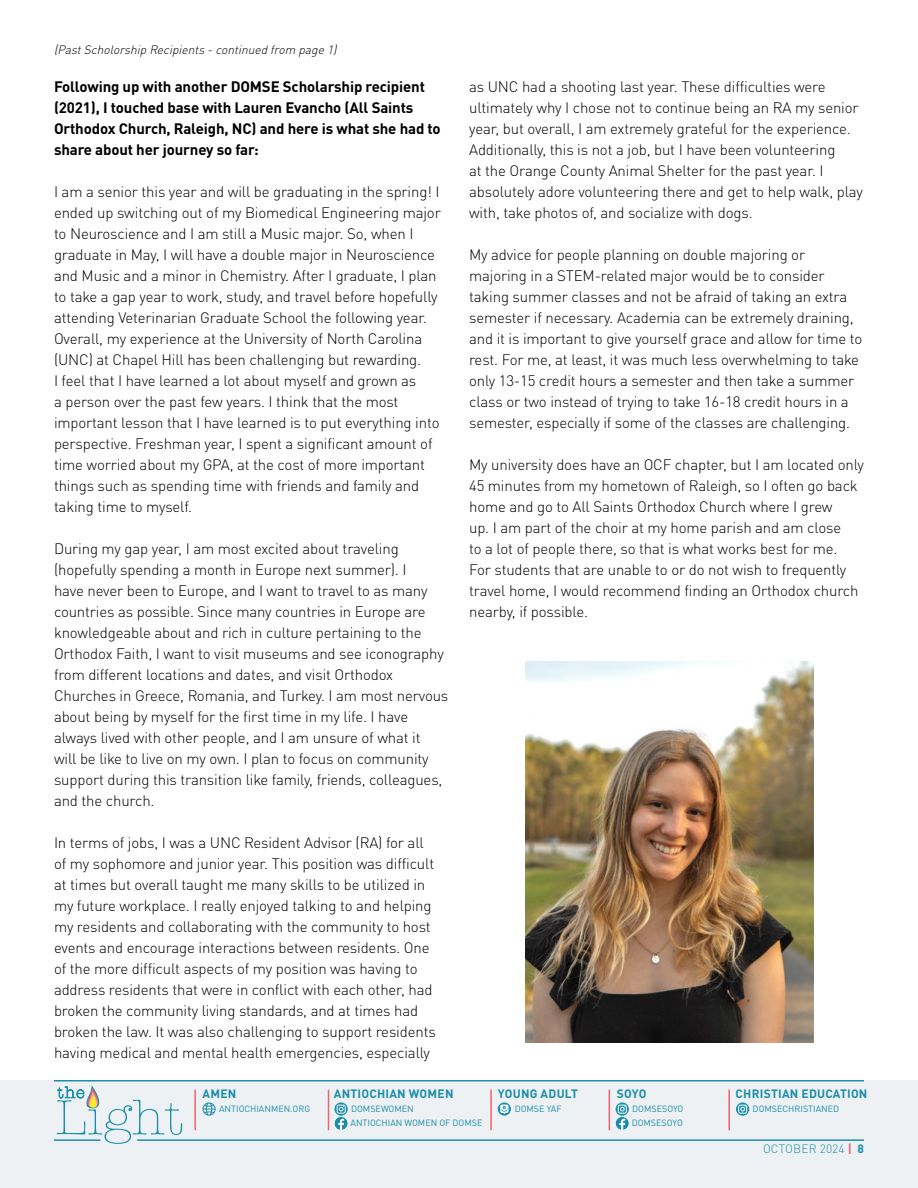
<style>
.page{position:relative;width:918px;height:1188px;background:#fff}
.page>*{position:absolute;margin:0;border:0;box-sizing:border-box;transform-origin:0 0}
.t1{font:300 50.85px "American Typewriter";color:#198ea9}
.t2{font:300 15px/21px "DIN Pro";letter-spacing:-.01em;color:#000}
.t3{font:700 15px/21px "DIN Pro";letter-spacing:-.01em;color:#000}
.t4{font:700 12px "DIN Pro";letter-spacing:.02em;color:#1b8ea9}
.t5{font:italic 300 12px "DIN Pro";color:#000}
.t6{font:300 12px "DIN Pro";color:#1b8ea9}
.t7{font:9px "DIN Pro";color:#1b8ea9}
.s1{font-weight:700;color:#f16369}
.s2{font-weight:700}
</style>
<div class="page">
<div style="left:0;top:1080px;width:918px;height:108px;background:#edf1f4"></div>
<svg style="left:57px;top:1085px;width:43px;height:23px"></svg>
<hr style="left:54px;top:1080px;width:810px;height:2px;background:#1b8ea9">
<hr style="left:137px;top:1139px;width:727px;height:2px;background:#1b8ea9">
<hr style="left:54px;top:1139px;width:46px;height:2px;background:#1b8ea9">
<hr style="left:194px;top:1090px;width:2px;height:40px;background:#f16369">
<hr style="left:328px;top:1090px;width:1px;height:40px;background:#f16369">
<hr style="left:490px;top:1090px;width:2px;height:40px;background:#f16369">
<hr style="left:609px;top:1090px;width:1px;height:40px;background:#f16369">
<hr style="left:728px;top:1090px;width:2px;height:40px;background:#f16369">
<svg style="left:202px;top:1102px;width:14px;height:14px"></svg>
<svg style="left:334px;top:1117px;width:14px;height:13px"></svg>
<svg style="left:616px;top:1117px;width:13px;height:13px"></svg>
<svg style="left:334px;top:1102px;width:14px;height:14px"></svg>
<svg style="left:337px;top:1105px;width:9px;height:25px"></svg>
<svg style="left:616px;top:1102px;width:13px;height:14px"></svg>
<svg style="left:618px;top:1105px;width:9px;height:25px"></svg>
<svg style="left:736px;top:1102px;width:13px;height:14px"></svg>
<svg style="left:738px;top:1105px;width:9px;height:9px"></svg>
<svg style="left:498px;top:1102px;width:13px;height:14px"></svg>
<svg style="left:500px;top:1105px;width:8px;height:9px"></svg>
<img style="left:525px;top:662px;width:288px;height:380px">
<p class="t5" style="left:54px;top:40px;width:288px">(PastScholorshipRecipients-continuedfrom page1)</p>
<p class="t3" style="left:54px;top:74px;width:388px">Following up with another DOMSE Scholarship recipient (2021), I touched base with Lauren Evancho (All Saints Orthodox Church, Raleigh, NC) and here is what she had to share about her journey so far:</p>
<p class="t2" style="left:54px;top:179px;width:388px">I am a senior this year and will be graduating in the spring! I ended up switching out of my Biomedical Engineering major to Neuroscience and I am still a Music major. So, when I graduate in May, I will have a double major in Neuroscience and Music and a minor in Chemistry. After I graduate, I plan to take a gap year to work, study, and travel before hopefully attending Veterinarian Graduate School the following year.<br>Overall, my experience at the University of North Carolina (UNC) at Chapel Hill has been challenging but rewarding.<br>I feel that I have learned a lot about myself and grown as<br>a person over the past few years. I think that the most important lesson that I have learned is to put everything into perspective. Freshman year, I spent a significant amount of time worried about my GPA, at the cost of more important things such as spending time with friends and family and taking time to myself.</p>
<p class="t2" style="left:54px;top:536px;width:396px">During my gap year, I am most excited about traveling (hopefully spending a month in Europe next summer). I<br>have never been to Europe, and I want to travel to as many countries as possible. Since many countries in Europe are knowledgeable about and rich in culture pertaining to the Orthodox Faith, I want to visit museums and see iconography from different locations and dates, and visit Orthodox Churches in Greece, Romania, and Turkey. I am most nervous about being by myself for the first time in my life. I have always lived with other people, and I am unsure of what it<br>will be like to live on my own. I plan to focus on community support during this transition like family, friends, colleagues, and the church.</p>
<p class="t2" style="left:54px;top:830px;width:383px">In terms of jobs, I was a UNC Resident Advisor (RA) for all of my sophomore and junior year. This position was difficult at times but overall taught me many skills to be utilized in my future workplace. I really enjoyed talking to and helping my residents and collaborating with the community to host events and encourage interactions between residents. One of the more difficult aspects of my position was having to address residents that were in conflict with each other, had broken the community living standards, and at times had broken the law. It was also challenging to support residents having medical and mental health emergencies, especially</p>
<p class="t2" style="left:469px;top:74px;width:395px">as UNC had a shooting last year. These difficulties were ultimately why I chose not to continue being an RA my senior year, but overall, I am extremely grateful for the experience.<br>Additionally, this is not a job, but I have been volunteering<br>at the Orange County Animal Shelter for the past year. I absolutely adore volunteering there and get to help walk, play with, take photos of, and socialize with dogs.</p>
<p class="t2" style="left:469px;top:242px;width:395px">My advice for people planning on double majoring or majoring in a STEM-related major would be to consider taking summer classes and not be afraid of taking an extra semester if necessary. Academia can be extremely draining, and it is important to give yourself grace and allow for time to rest. For me, at least, it was much less overwhelming to take only 13-15 credit hours a semester and then take a summer class or two instead of trying to take 16-18 credit hours in a semester, especially if some of the classes are challenging.</p>
<p class="t2" style="left:469px;top:452px;width:396px">My university does have an OCF chapter, but I am located only 45 minutes from my hometown of Raleigh, so I often go back home and go to All Saints Orthodox Church where I grew<br>up. I am part of the choir at my home parish and am close<br>to a lot of people there, so that is what works best for me.<br>For students that are unable to or do not wish to frequently travel home, I would recommend finding an Orthodox church nearby, if possible.</p>
<h1 class="t1" style="left:55px;top:1080px;width:129px">Light</h1>
<p class="t4" style="left:203px;top:1084px;width:35px">AMEN</p>
<p class="t4" style="left:334px;top:1084px;width:121px">ANTIOCHIAN WOMEN</p>
<p class="t4" style="left:498px;top:1084px;width:82px">YOUNG ADULT</p>
<p class="t4" style="left:617px;top:1084px;width:31px">SOYO</p>
<p class="t4" style="left:736px;top:1084px;width:133px">CHRISTIAN EDUCATION</p>
<p class="t7" style="left:219px;top:1101px;width:93px">ANTIOCHIANMEN.ORG</p>
<p class="t7" style="left:351px;top:1101px;width:64px">DOMSEWOMEN</p>
<p class="t7" style="left:632px;top:1101px;width:53px">DOMSESOYO</p>
<p class="t7" style="left:753px;top:1101px;width:88px">DOMSECHRISTIANED</p>
<p class="t7" style="left:351px;top:1115px;width:133px">ANTIOCHIAN WOMEN OF DOMSE</p>
<p class="t7" style="left:632px;top:1115px;width:53px">DOMSESOYO</p>
<p class="t7" style="left:515px;top:1101px;width:48px">DOMSE YAF</p>
<p class="t6" style="left:763px;top:1140px;width:102px">OCTOBER 2024 <span class="s1">|</span> <span class="s2">8</span></p>
</div>
